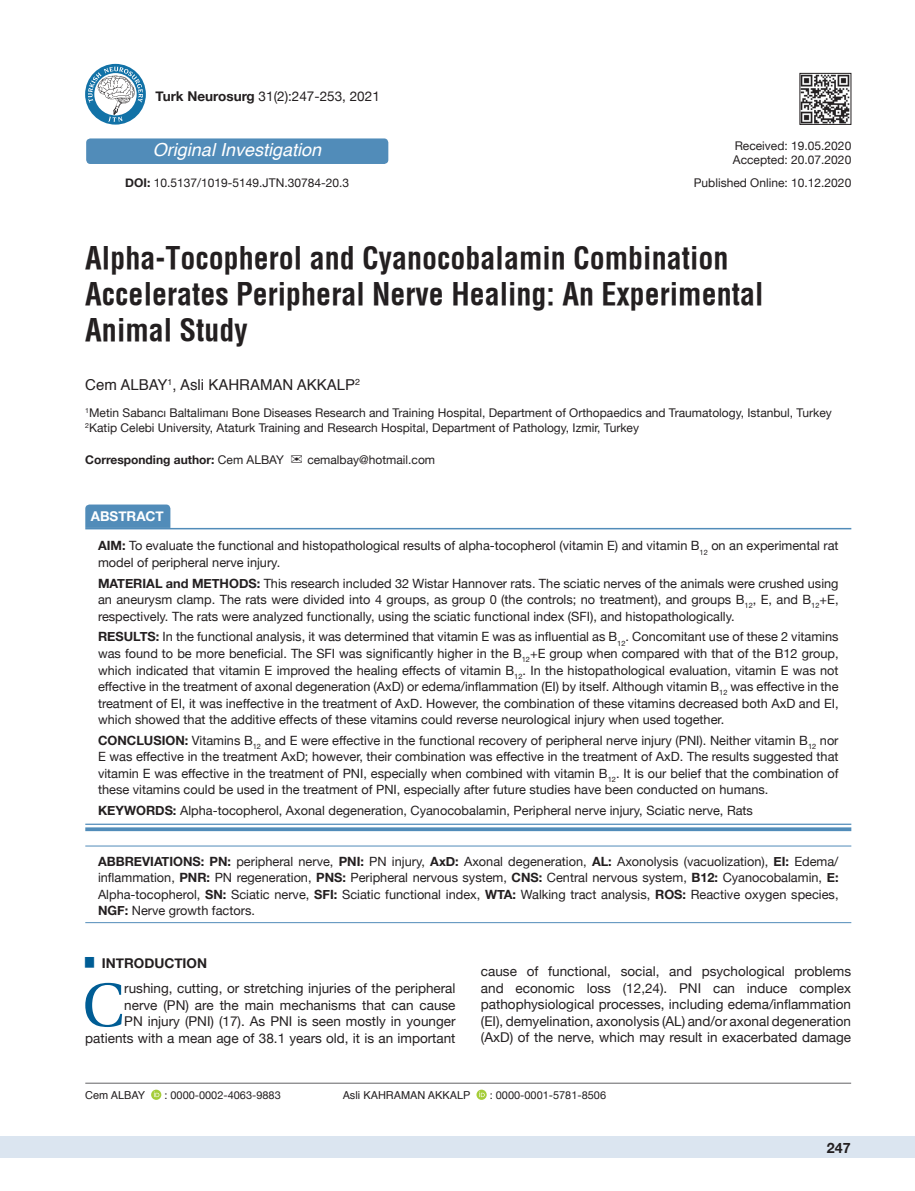
<style>
.page{position:relative;width:915px;height:1191px;background:#fff}
.page>*{position:absolute;margin:0;border:0;box-sizing:border-box;transform-origin:0 0}
.t1{font:61.2px "Utopia";color:#005d95}
.t2{font:700 30px/36px "Helvetica Condens";color:#231f20}
.t3{font:italic 18px "Helvetica";color:#fff}
.t4{font:15px "Helvetica";color:#231f20}
.t5{font:700 14.25px "Helvetica Neue";color:#231f20}
.t6{font:13.5px/16.5px "Helvetica Neue";color:#231f20;text-align:justify}
.t7{font:700 13.5px "Helvetica Neue";color:#231f20}
.t8{font:700 13.5px "Helvetica Neue";color:#fff}
.t9{font:12.75px/16.5px "Helvetica Neue";color:#231f20;text-align:justify}
.t10{font:12px/14.4px "Helvetica Neue";color:#231f20}
.t11{font:700 12px "Helvetica Neue";color:#231f20}
.t12{font:10.95px "Helvetica Neue";color:#231f20}
.t13{font:10.95px "Helvetica";color:#231f20}
.s1{font-weight:700}
.s2{font-weight:400}
</style>
<div class="page">
<div style="left:0;top:1136px;width:914px;height:22px;background:#dbe5f0"></div>
<hr style="left:85px;top:1082px;width:765px;height:1px;background:#636366">
<svg style="left:85px;top:504px;width:85px;height:24px;background:#568fbb"></svg>
<hr style="left:85px;top:528px;width:766px;height:1px;background:#518cb9">
<hr style="left:85px;top:823px;width:766px;height:2px;background:#518cb9">
<svg style="left:85px;top:827px;width:766px;height:4px;background:#6297bf"></svg>
<hr style="left:85px;top:845px;width:766px;height:1px;background:#518cb9">
<hr style="left:85px;top:922px;width:766px;height:1px;background:#518cb9">
<img style="left:801px;top:75px;width:47px;height:48px">
<div style="left:799px;top:73px;width:51px;height:52px;border:1px solid #231f20"></div>
<svg style="left:151px;top:1089px;width:10px;height:10px"></svg>
<svg style="left:154px;top:1091px;width:5px;height:6px"></svg>
<svg style="left:476px;top:1089px;width:10px;height:10px"></svg>
<svg style="left:479px;top:1091px;width:5px;height:6px"></svg>
<svg style="left:85px;top:64px;width:61px;height:61px"></svg>
<svg style="left:88px;top:67px;width:55px;height:55px"></svg>
<div style="left:86px;top:138px;width:302px;height:26px;background:#518cb9;border-radius:4px"></div>
<p class="t6" style="left:156px;top:89px;width:225px"><span class="s1">Turk Neurosurg</span> 31(2):247-253, 2021</p>
<h3 class="t3" style="left:153px;top:136px;width:170px">Original Investigation</h3>
<p class="t10" style="left:125px;top:177px;width:225px"><span class="s1">DOI:</span> 10.5137/1019-5149.JTN.30784-20.3</p>
<p class="t10" style="left:732px;top:139px;width:120px">Received: 19.05.2020<br>Accepted: 20.07.2020</p>
<p class="t10" style="left:693px;top:176px;width:159px">Published Online: 10.12.2020</p>
<h2 class="t2" style="left:85px;top:240px;width:679px">Alpha-Tocopherol and Cyanocobalamin Combination<br>Accelerates Peripheral Nerve Healing: An Experimental<br>Animal Study</h2>
<p class="t4" style="left:85px;top:373px;width:276px">Cem ALBAY<sup>1</sup>, Asli KAHRAMAN AKKALP<sup>2</sup></p>
<p class="t10" style="left:85px;top:406px;width:747px"><sup>1</sup>Metin Sabancı Baltalimanı Bone Diseases Research and Training Hospital, Department of Orthopaedics and Traumatology, Istanbul, Turkey<br><sup>2</sup>Katip Celebi University, Ataturk Training and Research Hospital, Department of Pathology, Izmir, Turkey</p>
<p class="t11" style="left:85px;top:450px;width:200px">Corresponding author: <span class="s2">Cem ALBAY</span></p>
<p class="t10" style="left:307px;top:453px;width:129px">cemalbay@hotmail.com</p>
<p class="t8" style="left:91px;top:506px;width:75px">ABSTRACT</p>
<p class="t9" style="left:98px;top:538px;width:741px"><span class="s1">AIM:</span> To evaluate the functional and histopathological results of alpha-tocopherol (vitamin E) and vitamin B<sub>12</sub> on an experimental rat model of peripheral nerve injury.</p>
<p class="t9" style="left:98px;top:575px;width:741px"><span class="s1">MATERIAL and METHODS:</span> This research included 32 Wistar Hannover rats. The sciatic nerves of the animals were crushed using an aneurysm clamp. The rats were divided into 4 groups, as group 0 (the controls; no treatment), and groups B<sub>12</sub>, E, and B<sub>12</sub>+E, respectively. The rats were analyzed functionally, using the sciatic functional index (SFI), and histopathologically.</p>
<p class="t9" style="left:98px;top:629px;width:741px"><span class="s1">RESULTS:</span> In the functional analysis, it was determined that vitamin E was as influential as B<sub>12</sub>. Concomitant use of these 2 vitamins was found to be more beneficial. The SFI was significantly higher in the B<sub>12</sub>+E group when compared with that of the B12 group, which indicated that vitamin E improved the healing effects of vitamin B<sub>12</sub>. In the histopathological evaluation, vitamin E was not effective in the treatment of axonal degeneration (AxD) or edema/inflammation (EI) by itself. Although vitamin B<sub>12</sub> was effective in the treatment of EI, it was ineffective in the treatment of AxD. However, the combination of these vitamins decreased both AxD and EI, which showed that the additive effects of these vitamins could reverse neurological injury when used together.</p>
<p class="t9" style="left:98px;top:732px;width:741px"><span class="s1">CONCLUSION:</span> Vitamins B<sub>12</sub> and E were effective in the functional recovery of peripheral nerve injury (PNI). Neither vitamin B<sub>12</sub> nor E was effective in the treatment AxD; however, their combination was effective in the treatment of AxD. The results suggested that vitamin E was effective in the treatment of PNI, especially when combined with vitamin B<sub>12</sub>. It is our belief that the combination of these vitamins could be used in the treatment of PNI, especially after future studies have been conducted on humans.</p>
<p class="t9" style="left:98px;top:803px;width:656px"><span class="s1">KEYWORDS:</span> Alpha-tocopherol, Axonal degeneration, Cyanocobalamin, Peripheral nerve injury, Sciatic nerve, Rats</p>
<p class="t9" style="left:98px;top:853px;width:741px"><span class="s1">ABBREVIATIONS: PN:</span> peripheral nerve, <span class="s1">PNI:</span> PN injury, <span class="s1">AxD:</span> Axonal degeneration, <span class="s1">AL:</span> Axonolysis (vacuolization), <span class="s1">EI:</span> Edema/ inflammation, <span class="s1">PNR:</span> PN regeneration, <span class="s1">PNS:</span> Peripheral nervous system, <span class="s1">CNS:</span> Central nervous system, <span class="s1">B12:</span> Cyanocobalamin, <span class="s1">E:<br></span>Alpha-tocopherol, <span class="s1">SN:</span> Sciatic nerve, <span class="s1">SFI:</span> Sciatic functional index, <span class="s1">WTA:</span> Walking tract analysis, <span class="s1">ROS:</span> Reactive oxygen species, <span class="s1">NGF:</span> Nerve growth factors.</p>
<p class="t7" style="left:85px;top:952px;width:123px"><sup>█</sup> INTRODUCTION</p>
<h1 class="t1" style="left:82px;top:970px;width:43px">C</h1>
<p class="t6" style="left:85px;top:980px;width:371px;text-align:right">rushing, cutting, or stretching injuries of the peripheral<br>nerve (PN) are the main mechanisms that can cause<br>PN injury (PNI) (17). As PNI is seen mostly in younger patients with a mean age of 38.1 years old, it is an important</p>
<p class="t6" style="left:480px;top:964px;width:371px">cause of functional, social, and psychological problems and economic loss (12,24). PNI can induce complex pathophysiological processes, including edema/inflammation (EI), demyelination, axonolysis (AL) and/or axonal degeneration (AxD) of the nerve, which may result in exacerbated damage</p>
<p class="t13" style="left:85px;top:1086px;width:62px">Cem ALBAY</p>
<p class="t12" style="left:164px;top:1087px;width:118px">: 0000-0002-4063-9883</p>
<p class="t13" style="left:342px;top:1086px;width:129px">Asli KAHRAMAN AKKALP</p>
<p class="t12" style="left:489px;top:1087px;width:118px">: 0000-0001-5781-8506</p>
<p class="t5" style="left:826px;top:1137px;width:25px">247</p>
</div>
